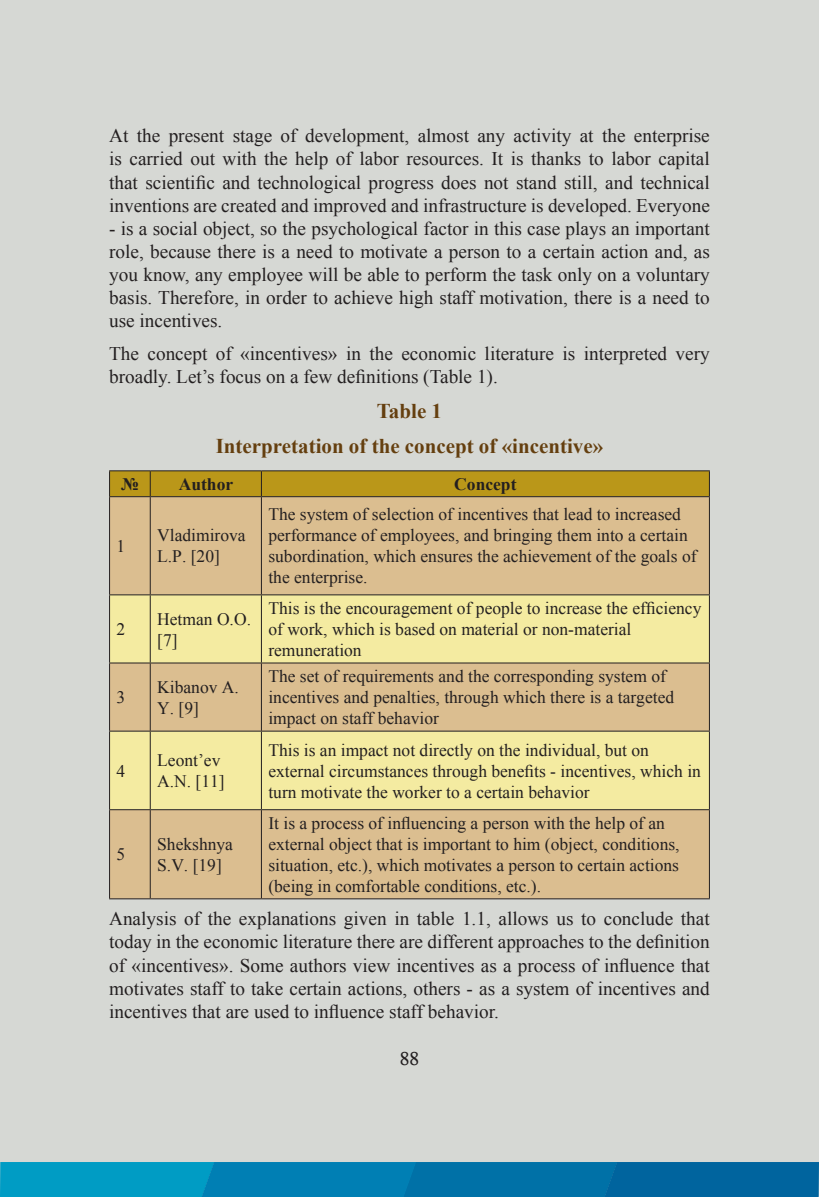
<style>
.page{position:relative;width:819px;height:1197px;background:#fff}
.page>*{position:absolute;margin:0;border:0;box-sizing:border-box;transform-origin:0 0}
.t1{font:700 21px/35.2px "Times New Roman";color:#653f0f;text-align:center}
.t2{font:19.25px/23.1px "Times New Roman";color:#231f20;text-align:justify}
.t3{font:19.25px "CG Times";color:#231f20}
.t4{font:17.5px/21px "Times New Roman";color:#231f20}
.t5{font:700 17.5px "Times New Roman";color:#231f20}
</style>
<div class="page">
<div style="left:0;top:1px;width:819px;height:1195px;background:#d6d8d4"></div>
<svg style="left:0;top:1162px;width:819px;height:35px;background:#007caf"></svg>
<div style="left:110px;top:497px;width:599px;height:401px;background:#dbbe90"></div>
<svg style="left:110px;top:595px;width:599px;height:214px;background:#eadb9a"></svg>
<hr style="left:109px;top:470px;width:41px;height:1px;background:#231f20">
<hr style="left:150px;top:470px;width:111px;height:1px;background:#231f20">
<hr style="left:261px;top:470px;width:449px;height:1px;background:#231f20">
<div style="left:109px;top:471px;width:601px;height:25px;background:#ba9719"></div>
<hr style="left:109px;top:496px;width:41px;height:1px;background:#231f20">
<hr style="left:109px;top:497px;width:1px;height:97px;background:#231f20">
<hr style="left:150px;top:496px;width:111px;height:1px;background:#231f20">
<hr style="left:150px;top:497px;width:1px;height:97px;background:#231f20">
<hr style="left:261px;top:496px;width:449px;height:1px;background:#231f20">
<hr style="left:261px;top:497px;width:1px;height:97px;background:#231f20">
<hr style="left:709px;top:497px;width:1px;height:97px;background:#231f20">
<hr style="left:109px;top:594px;width:41px;height:1px;background:#231f20">
<hr style="left:109px;top:595px;width:1px;height:68px;background:#231f20">
<hr style="left:150px;top:594px;width:111px;height:1px;background:#231f20">
<hr style="left:150px;top:595px;width:1px;height:68px;background:#231f20">
<hr style="left:261px;top:594px;width:449px;height:1px;background:#231f20">
<hr style="left:261px;top:595px;width:1px;height:68px;background:#231f20">
<hr style="left:709px;top:595px;width:1px;height:68px;background:#231f20">
<hr style="left:109px;top:663px;width:41px;height:1px;background:#231f20">
<hr style="left:109px;top:663px;width:1px;height:68px;background:#231f20">
<hr style="left:150px;top:663px;width:111px;height:1px;background:#231f20">
<hr style="left:150px;top:663px;width:1px;height:68px;background:#231f20">
<hr style="left:261px;top:663px;width:449px;height:1px;background:#231f20">
<hr style="left:261px;top:663px;width:1px;height:68px;background:#231f20">
<hr style="left:709px;top:663px;width:1px;height:68px;background:#231f20">
<hr style="left:109px;top:731px;width:41px;height:1px;background:#231f20">
<hr style="left:109px;top:732px;width:1px;height:77px;background:#231f20">
<hr style="left:150px;top:731px;width:111px;height:1px;background:#231f20">
<hr style="left:150px;top:732px;width:1px;height:77px;background:#231f20">
<hr style="left:261px;top:731px;width:449px;height:1px;background:#231f20">
<hr style="left:261px;top:732px;width:1px;height:77px;background:#231f20">
<hr style="left:709px;top:732px;width:1px;height:77px;background:#231f20">
<hr style="left:109px;top:809px;width:41px;height:1px;background:#231f20">
<hr style="left:109px;top:810px;width:1px;height:88px;background:#231f20">
<hr style="left:150px;top:809px;width:111px;height:1px;background:#231f20">
<hr style="left:150px;top:810px;width:1px;height:88px;background:#231f20">
<hr style="left:261px;top:809px;width:449px;height:1px;background:#231f20">
<hr style="left:261px;top:810px;width:1px;height:88px;background:#231f20">
<hr style="left:709px;top:810px;width:1px;height:88px;background:#231f20">
<hr style="left:109px;top:898px;width:41px;height:1px;background:#231f20">
<hr style="left:150px;top:898px;width:111px;height:1px;background:#231f20">
<hr style="left:261px;top:898px;width:449px;height:1px;background:#231f20">
<p class="t2" style="left:109px;top:124px;width:602px">At the present stage of development, almost any activity at the enterprise is carried out with the help of labor resources. It is thanks to labor capital that scientific and technological progress does not stand still, and technical inventions are created and improved and infrastructure is developed. Everyone</p>
<p class="t2" style="left:109px;top:216px;width:602px">- is a social object, so the psychological factor in this case plays an important role, because there is a need to motivate a person to a certain action and, as you know, any employee will be able to perform the task only on a voluntary basis. Therefore, in order to achieve high staff motivation, there is a need to use incentives.</p>
<p class="t2" style="left:109px;top:342px;width:602px">The concept of «incentives» in the economic literature is interpreted very broadly. Let’s focus on a few definitions (Table 1).</p>
<p class="t1" style="left:216px;top:393px;width:389px">Table 1<br>Interpretation of the concept of «incentive»</p>
<p class="t5" style="left:121px;top:472px;width:19px">№</p>
<p class="t5" style="left:179px;top:472px;width:56px">Author</p>
<p class="t5" style="left:454px;top:472px;width:64px">Concept</p>
<p class="t4" style="left:117px;top:535px;width:10px">1</p>
<p class="t4" style="left:157px;top:524px;width:90px">Vladimirova<br>L.P. [20]</p>
<p class="t4" style="left:268px;top:503px;width:430px">The system of selection of incentives that lead to increased performance of employees, and bringing them into a certain subordination, which ensures the achievement of the goals of the enterprise.</p>
<p class="t4" style="left:117px;top:618px;width:10px">2</p>
<p class="t4" style="left:157px;top:608px;width:95px">Hetman O.O. [7]</p>
<p class="t4" style="left:268px;top:597px;width:435px">This is the encouragement of people to increase the efficiency of work, which is based on material or non-material remuneration</p>
<p class="t4" style="left:117px;top:686px;width:10px">3</p>
<p class="t4" style="left:157px;top:676px;width:83px">Kibanov A.<br>Y. [9]</p>
<p class="t4" style="left:268px;top:665px;width:407px">The set of requirements and the corresponding system of incentives and penalties, through which there is a targeted impact on staff behavior</p>
<p class="t4" style="left:117px;top:760px;width:10px">4</p>
<p class="t4" style="left:157px;top:749px;width:69px">Leont’ev<br>A.N. [11]</p>
<p class="t4" style="left:268px;top:739px;width:434px">This is an impact not directly on the individual, but on external circumstances through benefits - incentives, which in turn motivate the worker to a certain behavior</p>
<p class="t4" style="left:268px;top:812px;width:413px">It is a process of influencing a person with the help of an external object that is important to him (object, conditions, situation, etc.), which motivates a person to certain actions (being in comfortable conditions, etc.).</p>
<p class="t2" style="left:109px;top:907px;width:602px">Analysis of the explanations given in table 1.1, allows us to conclude that today in the economic literature there are different approaches to the definition of «incentives». Some authors view incentives as a process of influence that motivates staff to take certain actions, others - as a system of incentives and incentives that are used to influence staff behavior.</p>
<p class="t4" style="left:117px;top:843px;width:10px">5</p>
<p class="t4" style="left:157px;top:833px;width:77px">Shekshnya<br>S.V. [19]</p>
<p class="t3" style="left:400px;top:1048px;width:21px">88</p>
</div>
